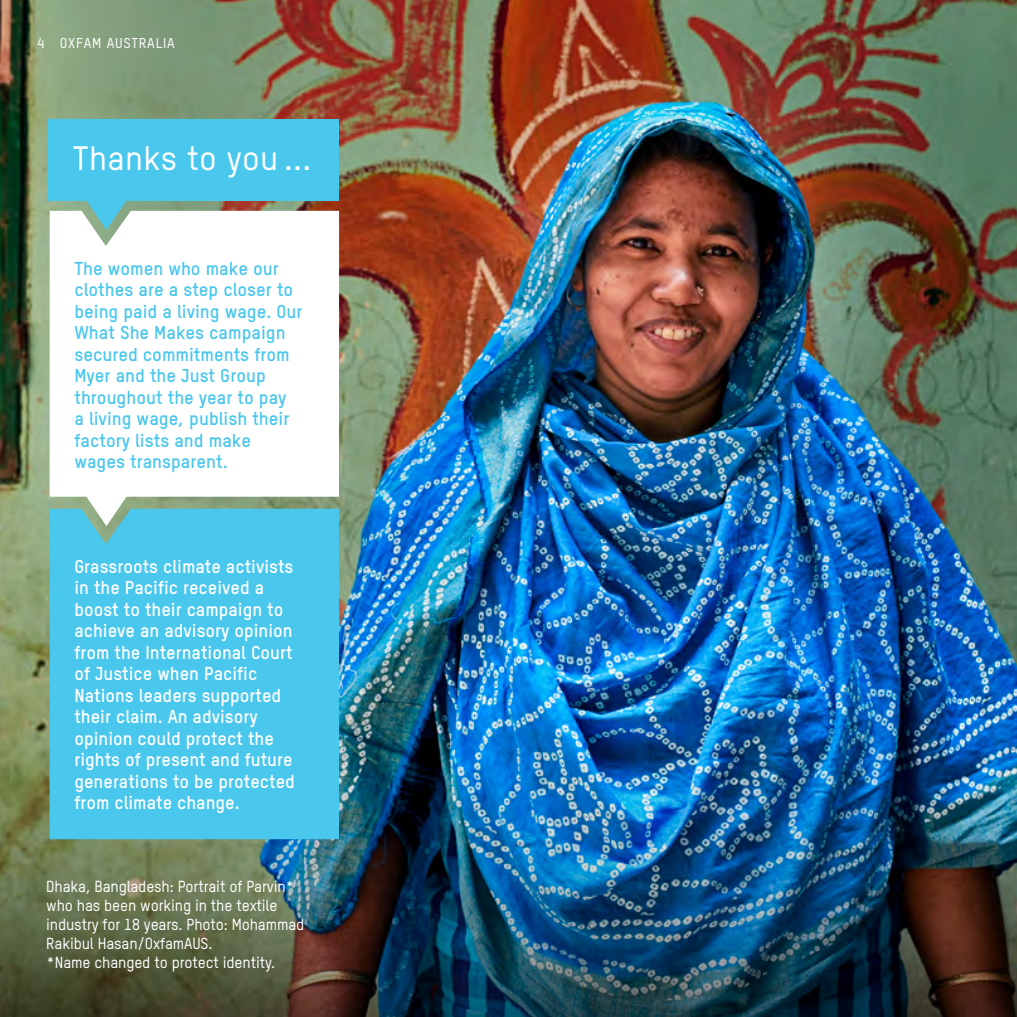
<style>
.page{position:relative;width:1017px;height:1017px;background:#fff}
.page>*{position:absolute;margin:0;border:0;box-sizing:border-box;transform-origin:0 0}
.t1{font:500 33.25px "Oxfam TSTARPRO";letter-spacing:.01em;color:#fff}
.t2{font:700 18.38px/21.5px "Oxfam TSTARPRO";color:#fff}
.t3{font:700 18.38px/21.5px "Oxfam TSTARPRO";color:#49c7ed}
.t4{font:500 15.75px/18.9px "Oxfam TSTARPRO";letter-spacing:-.01em;color:#fff}
.t5{font:500 14px "Oxfam TSTARPRO";letter-spacing:.05em;color:#fff}
</style>
<div class="page">
<img style="left:0;top:0;width:1017px;height:744px">
<img style="left:0;top:744px;width:1017px;height:273px">
<div style="left:48px;top:119px;width:291px;height:82px;background:#49c7ed"></div>
<svg style="left:82px;top:201px;width:49px;height:10px"></svg>
<svg style="left:82px;top:497px;width:49px;height:12px"></svg>
<svg style="left:50px;top:211px;width:289px;height:286px"></svg>
<div style="left:50px;top:509px;width:289px;height:330px;background:#49c7ed"></div>
<p class="t5" style="left:37px;top:35px;width:139px">4 OXFAM AUSTRALIA</p>
<h1 class="t1" style="left:73px;top:138px;width:240px">Thanks to you ...</h1>
<p class="t3" style="left:74px;top:257px;width:229px">The women who make our clothes are a step closer to being paid a living wage. Our<br>What She Makes campaign secured commitments from<br>Myer and the Just Group throughout the year to pay<br>a living wage, publish their factory lists and make wages transparent.</p>
<p class="t2" style="left:74px;top:555px;width:222px">Grassroots climate activists in the Pacific received a boost to their campaign to achieve an advisory opinion from the International Court of Justice when Pacific<br>Nations leaders supported their claim. An advisory opinion could protect the rights of present and future generations to be protected from climate change.</p>
<p class="t4" style="left:46px;top:877px;width:260px">Dhaka, Bangladesh: Portrait of Parvin* who has been working in the textile industry for 18 years. Photo: Mohammad Rakibul Hasan/OxfamAUS.<br>*Name changed to protect identity.</p>
</div>
